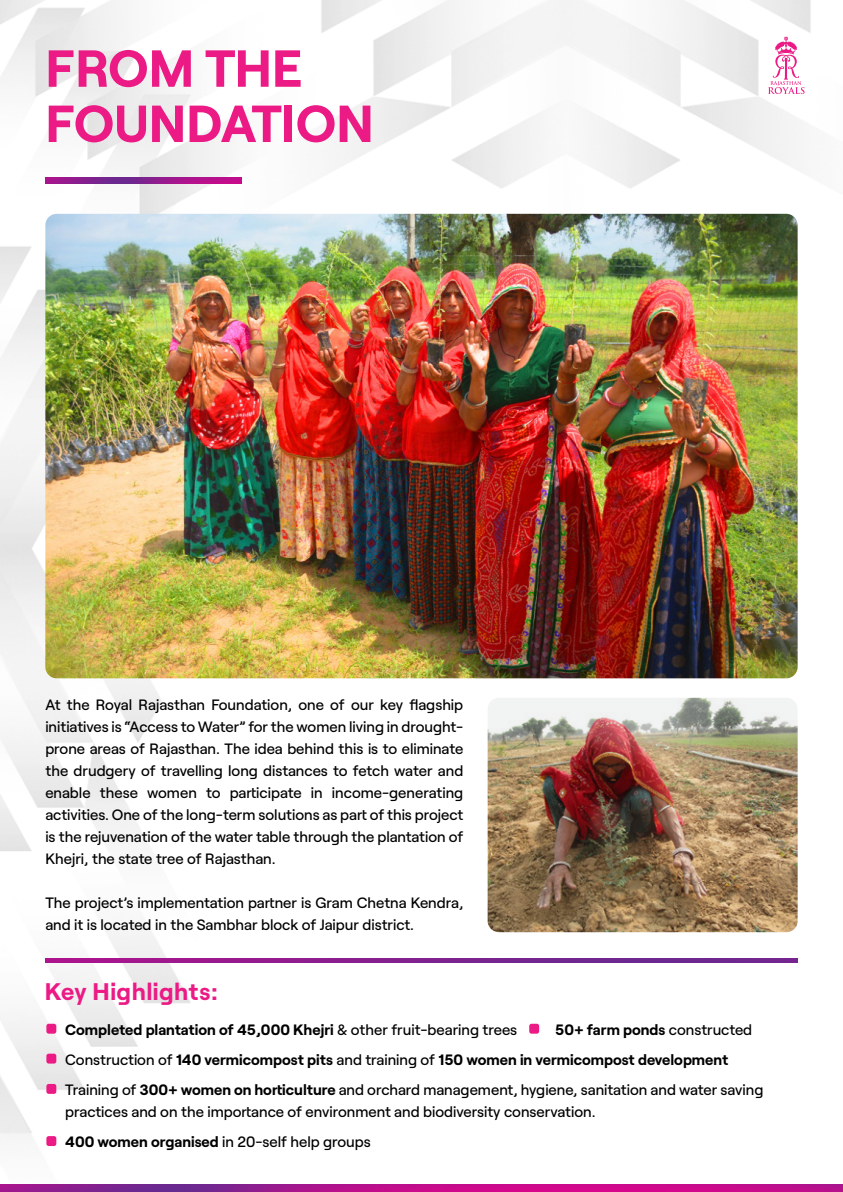
<style>
.page{position:relative;width:843px;height:1192px;background:#fff}
.page>*{position:absolute;margin:0;border:0;box-sizing:border-box;transform-origin:0 0}
.t1{font:700 52px/55.2px "Roobert";color:#eb1a85}
.t2{font:700 24px "Roobert";letter-spacing:.02em;color:#eb1a85}
.t3{font:500 15px/22px "Roobert";color:#000}
.t4{font:700 15px "Roobert";color:#000}
.s1{font-weight:700}
.s2{font-weight:500}
</style>
<div class="page">
<img style="left:0;top:0;width:811px;height:1146px">
<img style="left:0;top:1184px;width:843px;height:8px">
<svg style="left:768px;top:37px;width:36px;height:57px"></svg>
<img style="left:46px;top:177px;width:196px;height:6px">
<img style="left:45px;top:958px;width:752px;height:4px">
<img style="left:45px;top:214px;width:752px;height:464px">
<div style="left:46px;top:1023px;width:10px;height:10px;background:#eb1a85;border-radius:2px"></div>
<div style="left:46px;top:1053px;width:10px;height:10px;background:#eb1a85;border-radius:2px"></div>
<div style="left:46px;top:1084px;width:10px;height:9px;background:#eb1a85;border-radius:2px"></div>
<div style="left:46px;top:1136px;width:10px;height:10px;background:#eb1a85;border-radius:2px"></div>
<div style="left:529px;top:1023px;width:10px;height:10px;background:#eb1a85;border-radius:2px"></div>
<img style="left:488px;top:698px;width:309px;height:234px;border-radius:11px">
<h1 class="t1" style="left:45px;top:36px;width:330px">FROM THE<br>FOUNDATION</h1>
<p class="t3" style="left:45px;top:692px;width:419px;text-align:justify">At the Royal Rajasthan Foundation, one of our key flagship initiatives is “Access to Water” for the women living in drought&shy;prone areas of Rajasthan. The idea behind this is to eliminate the drudgery of travelling long distances to fetch water and enable these women to participate in income-generating activities. One of the long-term solutions as part of this project is the rejuvenation of the water table through the plantation of Khejri, the state tree of Rajasthan.</p>
<p class="t3" style="left:45px;top:890px;width:419px">The project’s implementation partner is Gram Chetna Kendra, and it is located in the Sambhar block of Jaipur district.</p>
<h2 class="t2" style="left:45px;top:972px;width:174px">Key Highlights:</h2>
<p class="t3" style="left:65px;top:1013px;width:700px;line-height:30px;text-indent:490px"><span class="s1">50+ farm ponds</span> constructed<br>Construction of <span class="s1">140 vermicompost pits</span> and training of <span class="s1">150 women in vermicompost development<br></span>Training of <span class="s1">300+ women on horticulture</span> and orchard management, hygiene, sanitation and water saving</p>
<p class="t3" style="left:65px;top:1095px;width:532px;line-height:30px">practices and on the importance of environment and biodiversity conservation.<br><span class="s1">400 women organised</span> in 20-self help groups</p>
<p class="t4" style="left:65px;top:1017px;width:453px">Completed plantation of 45,000 Khejri <span class="s2">&amp; other fruit-bearing trees</span></p>
</div>
